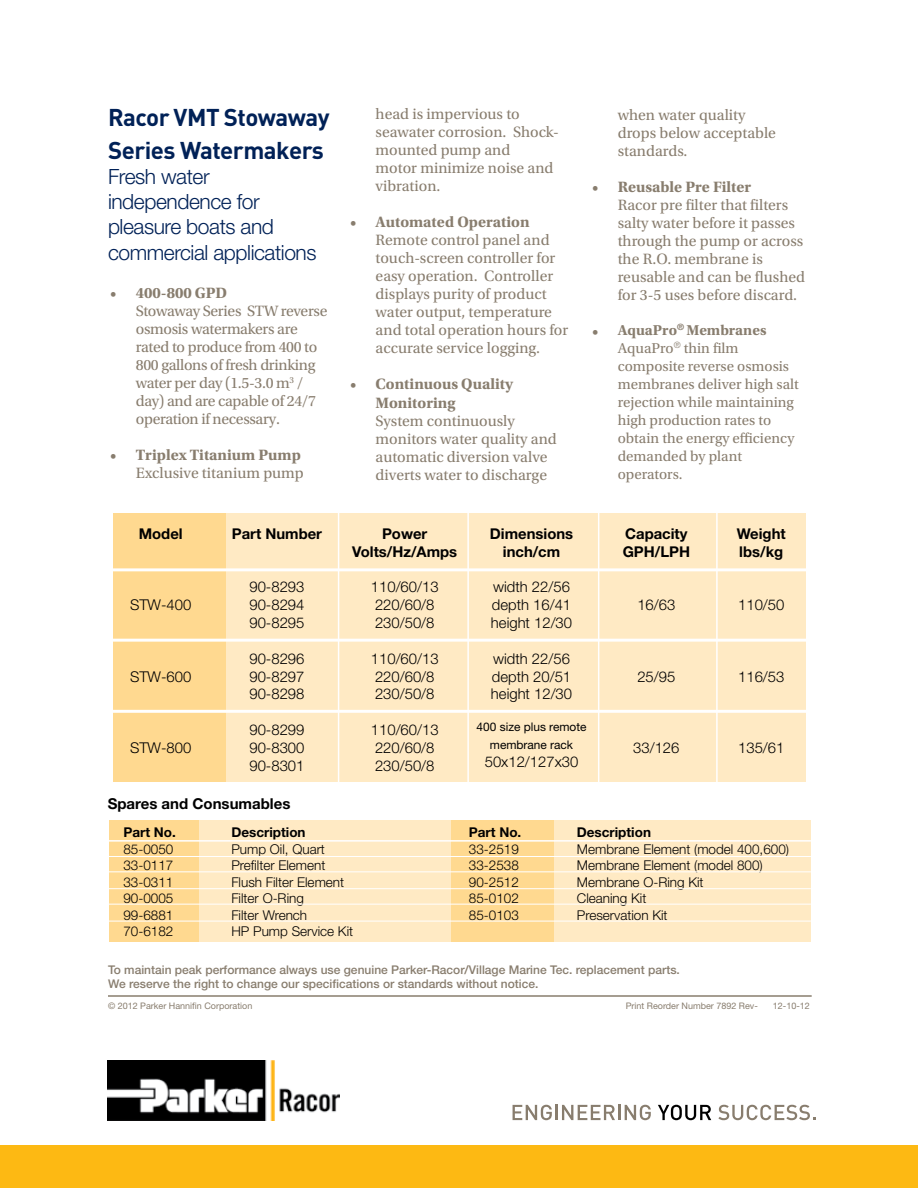
<style>
.page{position:relative;width:918px;height:1188px;background:#fff}
.page>*{position:absolute;margin:0;border:0;box-sizing:border-box;transform-origin:0 0}
.t1{font:700 24px/32.4px "DINOT";letter-spacing:-.02em;color:#002157}
.t2{font:300 21px/25.2px "Helvetica Neue LT Std";letter-spacing:-.02em;color:#002157}
.t3{font:15.75px/18px "Utopia Std";color:#887d6e}
.t4{font:15.75px/18px "Utopia Std";letter-spacing:-.02em;color:#887d6e}
.t5{font:700 15.75px/18px "Utopia Std";color:#887d6e}
.t6{font:15px/18px "Utopia Std";color:#887d6e}
.t7{font:700 15px "Helvetica Neue LT Std";color:#000}
.t8{font:300 14.85px/17.9px "Helvetica Neue LT Std";color:#000}
.t9{font:700 14.85px/17.9px "Helvetica Neue LT Std";color:#000;text-align:center}
.t10{font:300 13.5px "Helvetica Neue LT Std";color:#000}
.t11{font:700 13.5px "Helvetica Neue LT Std";color:#000}
.t12{font:500 12px/14.4px "Helvetica Neue LT Std";color:#887d6e}
.t13{font:11.85px/17.9px "Helvetica Neue LT Std";color:#000;text-align:center}
.t14{font:9px "Helvetica Neue LT Std";color:#887d6e}
.s1{font-weight:700}
.s2{font-weight:400}
.s3{font-size:15.75px}
</style>
<div class="page">
<svg style="left:513px;top:1105px;width:39px;height:15px"></svg>
<hr style="left:555px;top:1105px;width:3px;height:15px;background:#887d6e">
<svg style="left:562px;top:1105px;width:89px;height:15px"></svg>
<svg style="left:658px;top:1105px;width:53px;height:15px"></svg>
<svg style="left:718px;top:1105px;width:98px;height:15px"></svg>
<div style="left:0;top:1146px;width:918px;height:42px;background:#fdb913"></div>
<img style="left:108px;top:1061px;width:232px;height:59px">
<div style="left:190px;top:514px;width:616px;height:268px;background:#ffeac4"></div>
<div style="left:113px;top:514px;width:113px;height:268px;background:#ffd990"></div>
<hr style="left:105px;top:568px;width:712px;height:3px;background:#fff">
<hr style="left:106px;top:639px;width:711px;height:3px;background:#fff">
<hr style="left:104px;top:710px;width:711px;height:3px;background:#fff">
<hr style="left:467px;top:507px;width:2px;height:286px;background:#fff">
<hr style="left:338px;top:509px;width:1px;height:286px;background:#fff">
<hr style="left:598px;top:509px;width:1px;height:286px;background:#fff">
<hr style="left:716px;top:509px;width:2px;height:286px;background:#fff">
<div style="left:109px;top:821px;width:702px;height:121px;background:#ffd990"></div>
<div style="left:199px;top:821px;width:252px;height:121px;background:#ffeac4"></div>
<div style="left:554px;top:821px;width:257px;height:121px;background:#ffeac4"></div>
<hr style="left:109px;top:840px;width:702px;height:2px;background:#fff">
<hr style="left:109px;top:856px;width:702px;height:1px;background:#fff">
<hr style="left:109px;top:871px;width:702px;height:1px;background:#fff">
<hr style="left:109px;top:888px;width:702px;height:1px;background:#fff">
<hr style="left:109px;top:904px;width:702px;height:1px;background:#fff">
<hr style="left:109px;top:921px;width:702px;height:1px;background:#fff">
<hr style="left:108px;top:995px;width:704px;height:2px;background:#887d6e">
<h1 class="t1" style="left:108px;top:100px;width:223px">Racor VMT Stowaway<br>Series Watermakers</h1>
<h2 class="t2" style="left:108px;top:163px;width:210px">Fresh water independence for pleasure boats and commercial applications</h2>
<p class="t4" style="left:136px;top:284px;width:193px;text-indent:-25px">• <span class="s1">400-800 GPD<br></span>Stowaway Series STW reverse osmosis watermakers are rated to produce from 400 to<br>800 gallons of fresh drinking water per day (1.5-3.0 m<sup>3</sup> / day) and are capable of 24/7 operation if necessary.</p>
<p class="t3" style="left:110px;top:446px;width:195px;text-align:right">• <span class="s1">Triplex Titanium Pump<br></span>Exclusive titanium pump</p>
<p class="t9" style="left:139px;top:524px;width:45px">Model</p>
<p class="t8" style="left:130px;top:596px;width:63px">STW-400</p>
<p class="t8" style="left:130px;top:667px;width:63px">STW-600</p>
<p class="t8" style="left:130px;top:738px;width:63px">STW-800</p>
<p class="t9" style="left:232px;top:524px;width:92px">Part Number</p>
<p class="t8" style="left:249px;top:578px;width:57px;text-align:justify">90-8293<br>90-8294<br>90-8295</p>
<p class="t8" style="left:249px;top:649px;width:57px;text-align:justify">90-8296<br>90-8297<br>90-8298</p>
<p class="t8" style="left:249px;top:720px;width:57px;text-align:justify">90-8299<br>90-8300<br>90-8301</p>
<p class="t7" style="left:108px;top:795px;width:184px">Spares and Consumables</p>
<p class="t3" style="left:376px;top:106px;width:185px">head is impervious to seawater corrosion. Shock&shy;mounted pump and<br>motor minimize noise and vibration.</p>
<p class="t3" style="left:376px;top:214px;width:194px;text-indent:-25px">• <span class="s1">Automated Operation<br></span>Remote control panel and touch-screen controller for easy operation. Controller displays purity of product water output, temperature and total operation hours for accurate service logging.</p>
<p class="t5" style="left:376px;top:375px;width:139px;text-indent:-25px"><span class="s2">•</span> Continuous Quality<br>Monitoring</p>
<p class="t3" style="left:376px;top:412px;width:183px">System continuously monitors water quality and automatic diversion valve diverts water to discharge</p>
<p class="t3" style="left:618px;top:106px;width:160px">when water quality drops below acceptable standards.</p>
<p class="t3" style="left:618px;top:178px;width:189px;text-indent:-25px">• <span class="s1">Reusable Pre Filter<br></span>Racor pre filter that filters salty water before it passes through the pump or across the R.O. membrane is reusable and can be flushed for 3-5 uses before discard.</p>
<p class="t6" style="left:618px;top:322px;width:183px;text-indent:-26px"><span class="s3">•</span> <span class="s1">AquaPro</span><sup>®</sup> <span class="s1">Membranes<br></span>AquaPro<sup>®</sup> thin film composite reverse osmosis membranes deliver high salt rejection while maintaining high production rates to obtain the energy efficiency demanded by plant operators.</p>
<p class="t9" style="left:352px;top:524px;width:107px">Power<br>Volts/Hz/Amps</p>
<p class="t8" style="left:371px;top:578px;width:69px">110/60/13<br>220/60/8<br>230/50/8</p>
<p class="t8" style="left:371px;top:649px;width:69px">110/60/13<br>220/60/8<br>230/50/8</p>
<p class="t8" style="left:371px;top:720px;width:69px">110/60/13<br>220/60/8<br>230/50/8</p>
<p class="t9" style="left:490px;top:524px;width:85px">Dimensions inch/cm</p>
<p class="t8" style="left:491px;top:578px;width:83px">width 22/56 depth 16/41 height 12/30</p>
<p class="t8" style="left:491px;top:649px;width:83px">width 22/56 depth 20/51 height 12/30</p>
<p class="t13" style="left:477px;top:718px;width:111px">400 size plus remote membrane rack</p>
<p class="t8" style="left:485px;top:753px;width:95px">50x12/127x30</p>
<p class="t9" style="left:623px;top:524px;width:69px;text-align:left">Capacity<br>GPH/LPH</p>
<p class="t8" style="left:637px;top:596px;width:39px">16/63</p>
<p class="t8" style="left:637px;top:667px;width:39px">25/95</p>
<p class="t8" style="left:633px;top:738px;width:48px">33/126</p>
<p class="t9" style="left:737px;top:524px;width:50px;text-align:left">Weight lbs/kg</p>
<p class="t8" style="left:738px;top:596px;width:48px">110/50</p>
<p class="t8" style="left:738px;top:667px;width:48px">116/53</p>
<p class="t8" style="left:738px;top:738px;width:48px">135/61</p>
<p class="t11" style="left:123px;top:824px;width:54px">Part No.</p>
<p class="t11" style="left:231px;top:824px;width:76px">Description</p>
<p class="t10" style="left:123px;top:841px;width:52px">85-0050</p>
<p class="t10" style="left:231px;top:841px;width:95px">Pump Oil, Quart</p>
<p class="t10" style="left:123px;top:857px;width:52px">33-0117</p>
<p class="t10" style="left:231px;top:857px;width:96px">Prefilter Element</p>
<p class="t10" style="left:123px;top:873px;width:52px">33-0311</p>
<p class="t10" style="left:231px;top:873px;width:114px">Flush Filter Element</p>
<p class="t10" style="left:123px;top:890px;width:52px">90-0005</p>
<p class="t10" style="left:231px;top:890px;width:74px">Filter O-Ring</p>
<p class="t10" style="left:123px;top:906px;width:52px">99-6881</p>
<p class="t10" style="left:231px;top:906px;width:77px">Filter Wrench</p>
<p class="t10" style="left:123px;top:923px;width:52px">70-6182</p>
<p class="t10" style="left:231px;top:923px;width:123px">HP Pump Service Kit</p>
<p class="t11" style="left:469px;top:824px;width:54px">Part No.</p>
<p class="t11" style="left:577px;top:824px;width:76px">Description</p>
<p class="t10" style="left:469px;top:840px;width:52px">33-2519</p>
<p class="t10" style="left:577px;top:840px;width:214px">Membrane Element (model 400,600)</p>
<p class="t10" style="left:469px;top:857px;width:52px">33-2538</p>
<p class="t10" style="left:577px;top:857px;width:188px">Membrane Element (model 800)</p>
<p class="t10" style="left:469px;top:873px;width:52px">90-2512</p>
<p class="t10" style="left:577px;top:873px;width:128px">Membrane O-Ring Kit</p>
<p class="t10" style="left:469px;top:890px;width:52px">85-0102</p>
<p class="t10" style="left:577px;top:890px;width:71px">Cleaning Kit</p>
<p class="t10" style="left:469px;top:906px;width:52px">85-0103</p>
<p class="t10" style="left:577px;top:906px;width:92px">Preservation Kit</p>
<p class="t12" style="left:108px;top:962px;width:573px">To maintain peak performance always use genuine Parker-Racor/Village Marine Tec. replacement parts.<br>We reserve the right to change our specifications or standards without notice.</p>
<p class="t14" style="left:108px;top:1000px;width:146px">© 2012 Parker Hannifin Corporation</p>
<p class="t14" style="left:626px;top:1000px;width:134px">Print Reorder Number 7892 Rev-</p>
<p class="t14" style="left:773px;top:1000px;width:39px">12-10-12</p>
</div>
